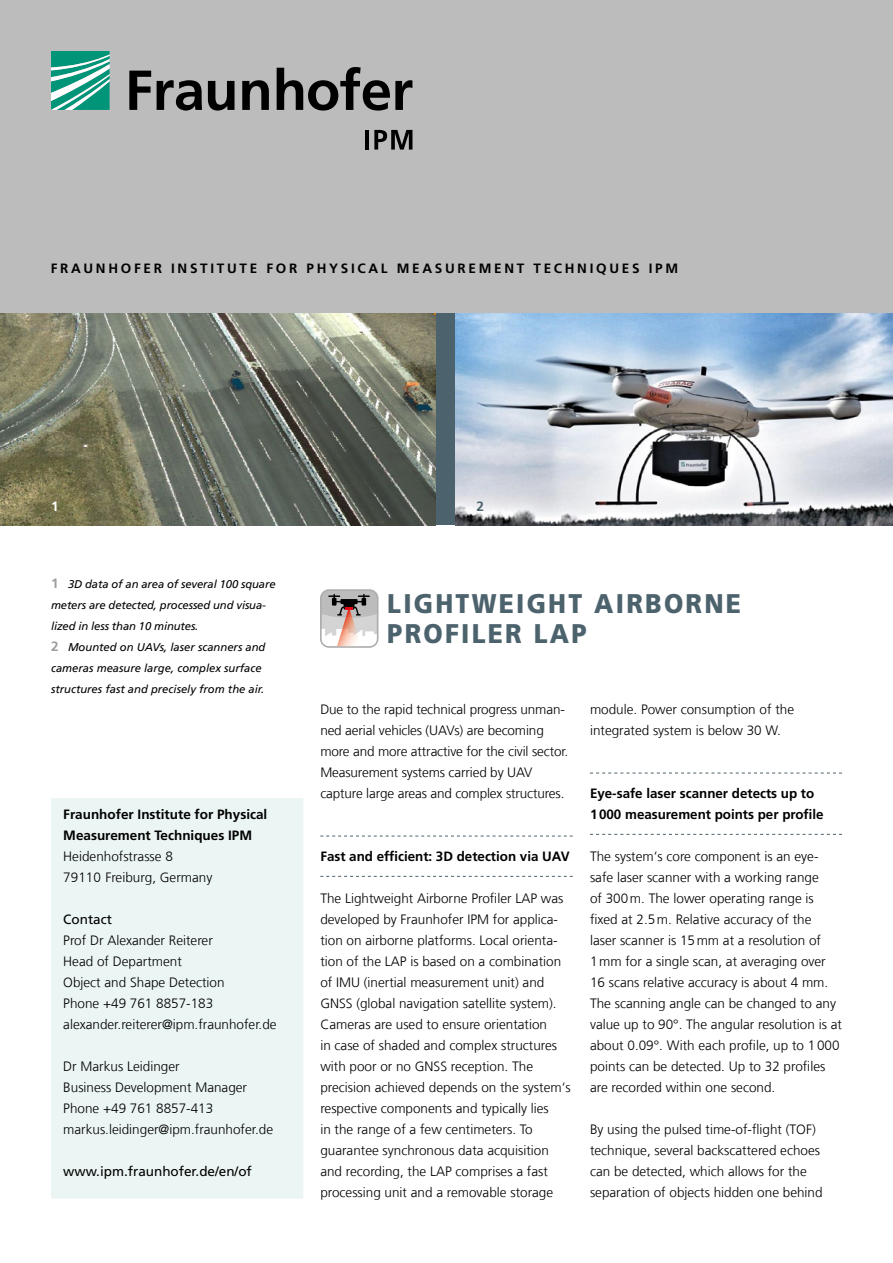
<style>
.page{position:relative;width:893px;height:1263px;background:#fff}
.page>*{position:absolute;margin:0;border:0;box-sizing:border-box;transform-origin:0 0}
.t1{font:900 27px/30px "Frutiger LT Com";letter-spacing:.09em;color:#4c626c;scale:.92 1}
.t2{font:300 13.5px/21px "Frutiger LT Com";color:#000}
.t3{font:700 13.5px/21px "Frutiger LT Com";color:#000}
.t4{font:700 13.5px "Frutiger LT Com";letter-spacing:.2em;color:#000}
.t5{font:13.5px "Frutiger LT Com";color:#000}
.t6{font:700 13.5px "Frutiger LT Com";color:#fff}
.t7{font:700 13.5px "Frutiger LT Com";color:#4c626c}
.t8{font:italic 11.25px/21px "Frutiger LT Com";color:#000}
.s1{font-weight:700;font-style:normal;font-size:13.5px;color:#9d9d9c}
</style>
<div class="page">
<svg style="left:320px;top:836px;width:253px;height:1px"></svg>
<svg style="left:320px;top:876px;width:253px;height:1px"></svg>
<svg style="left:590px;top:773px;width:252px;height:1px"></svg>
<svg style="left:590px;top:834px;width:252px;height:1px"></svg>
<svg style="left:320px;top:589px;width:58px;height:59px"></svg>
<div style="left:51px;top:798px;width:252px;height:401px;background:#ebf5f3"></div>
<div style="left:0;top:295px;width:893px;height:230px;background:#4c626c"></div>
<img style="left:0;top:313px;width:435px;height:212px">
<img style="left:455px;top:313px;width:438px;height:212px">
<div style="left:0;top:0;width:893px;height:313px;background:#bcbcbc"></div>
<svg style="left:51px;top:51px;width:59px;height:59px;background:#4bb29f"></svg>
<svg style="left:129px;top:67px;width:283px;height:44px"></svg>
<hr style="left:365px;top:130px;width:4px;height:20px;background:#000">
<svg style="left:374px;top:130px;width:38px;height:20px"></svg>
<p class="t4" style="left:51px;top:260px;width:629px">FRAUNHOFER INSTITUTE FOR PHYSICAL MEASUREMENT TECHNIQUES IPM</p>
<p class="t6" style="left:51px;top:498px;width:9px">1</p>
<p class="t7" style="left:476px;top:498px;width:9px">2</p>
<p class="t8" style="left:51px;top:574px;width:226px"><span class="s1">1</span> 3D data of an area of several 100 square meters are detected, processed und visua&shy;lized in less than 10 minutes.<br><span class="s1">2</span> Mounted on UAVs, laser scanners and cameras measure large, complex surface structures fast and precisely from the air.</p>
<p class="t3" style="left:63px;top:804px;width:206px">Fraunhofer Institute for Physical<br>Measurement Techniques IPM</p>
<p class="t2" style="left:63px;top:846px;width:151px">Heidenhofstrasse 8<br>79110 Freiburg, Germany</p>
<p class="t5" style="left:63px;top:911px;width:50px">Contact</p>
<p class="t2" style="left:63px;top:930px;width:215px">Prof Dr Alexander Reiterer<br>Head of Department<br>Object and Shape Detection<br>Phone +49 761 8857-183 alexander.reiterer@ipm.fraunhofer.de</p>
<p class="t2" style="left:63px;top:1056px;width:211px">Dr Markus Leidinger<br>Business Development Manager<br>Phone +49 761 8857-413 markus.leidinger@ipm.fraunhofer.de</p>
<p class="t5" style="left:63px;top:1163px;width:190px">www.ipm.fraunhofer.de/en/of</p>
<h1 class="t1" style="left:387px;top:588px;width:386px">LIGHTWEIGHT AIRBORNE<br>PROFILER LAP</h1>
<p class="t2" style="left:320px;top:699px;width:249px">Due to the rapid technical progress unman&shy;ned aerial vehicles (UAVs) are becoming more and more attractive for the civil sector.<br>Measurement systems carried by UAV capture large areas and complex structures.</p>
<p class="t3" style="left:320px;top:846px;width:251px">Fast and efficient: 3D detection via UAV</p>
<p class="t2" style="left:320px;top:888px;width:252px">The Lightweight Airborne Profiler LAP was developed by Fraunhofer IPM for applica&shy;tion on airborne platforms. Local orienta&shy;tion of the LAP is based on a combination of IMU (inertial measurement unit) and GNSS (global navigation satellite system).<br>Cameras are used to ensure orientation<br>in case of shaded and complex structures with poor or no GNSS reception. The precision achieved depends on the system‘s respective components and typically lies<br>in the range of a few centimeters. To guarantee synchronous data acquisition and recording, the LAP comprises a fast processing unit and a removable storage</p>
<p class="t2" style="left:590px;top:699px;width:206px">module. Power consumption of the integrated system is below 30 W.</p>
<p class="t3" style="left:590px;top:783px;width:235px">Eye-safe laser scanner detects up to<br>1000 measurement points per profile</p>
<p class="t2" style="left:590px;top:846px;width:253px">The system‘s core component is an eye&shy;safe laser scanner with a working range<br>of 300m. The lower operating range is fixed at 2.5m. Relative accuracy of the<br>laser scanner is 15mm at a resolution of 1mm for a single scan, at averaging over 16 scans relative accuracy is about 4 mm.<br>The scanning angle can be changed to any value up to 90°. The angular resolution is at about 0.09°. With each profile, up to 1000 points can be detected. Up to 32 profiles are recorded within one second.</p>
<p class="t2" style="left:590px;top:1119px;width:234px">By using the pulsed time-of-flight (TOF) technique, several backscattered echoes can be detected, which allows for the separation of objects hidden one behind</p>
</div>
